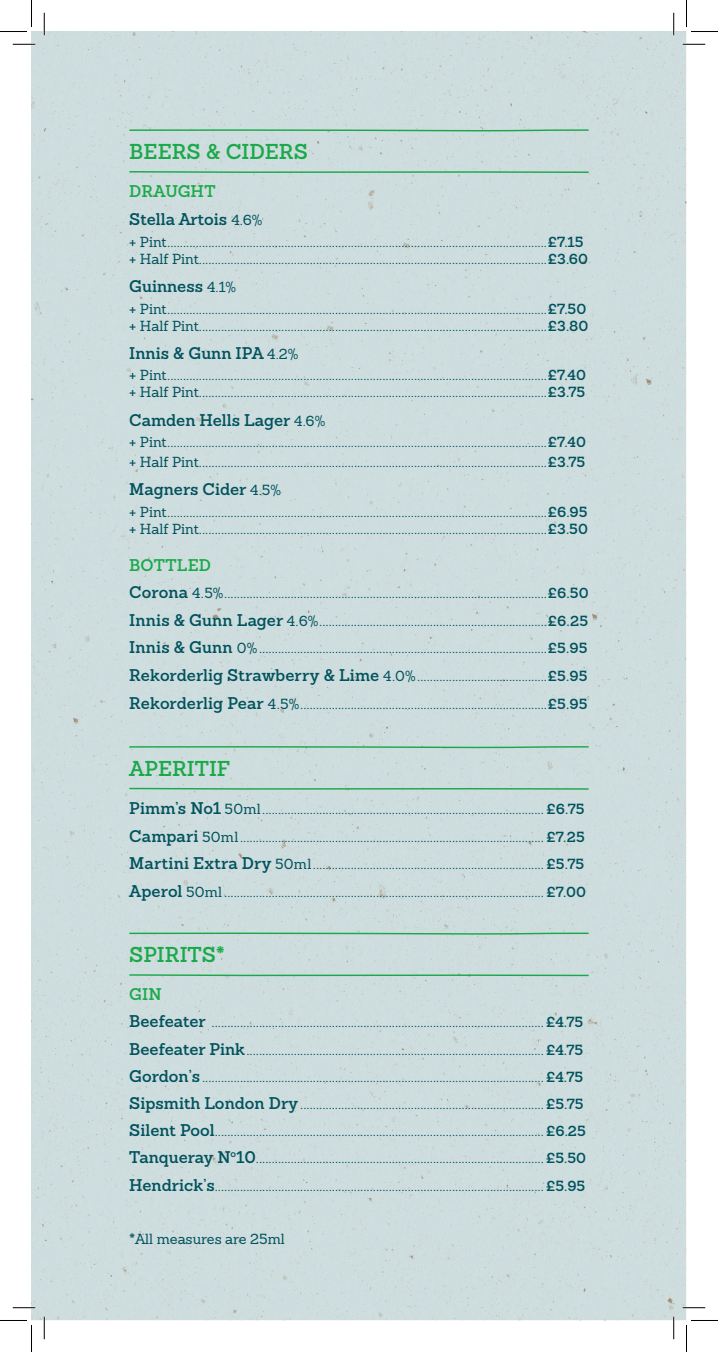
<style>
.page{position:relative;width:718px;height:1352px;background:#fff}
.page>*{position:absolute;margin:0;border:0;box-sizing:border-box;transform-origin:0 0}
.Menu_Category{font:600 21px "Sanchez Slab";color:#1aa94a}
.Beer_Item{font:600 16.5px "Sanchez Slab";color:#00525d}
.Menu_Sub_Category{font:600 16.5px "Sanchez Slab";letter-spacing:.005em;color:#1aa94a}
.Menu_Description_No_Space{font:600 16.5px "Sanchez Slab";letter-spacing:.01em;color:#1aa94a}
.Menu_Description_No_Space-2{font:14.25px/17.1px "Sanchez Slab";color:#00525d}
.Bottled_Beer{font:14.25px "Sanchez Slab";letter-spacing:.01em;color:#00525d}
.Spirits{font:14.25px "Sanchez Slab";color:#00525d}
.Menu_Description{font:14.25px "Sanchez Slab";color:#00525d}
.Spirits_Last{font:14.25px "Sanchez Slab";color:#00525d}
.s1{font-weight:400;font-size:14.25px}
.s2{font-weight:600}
.s3{font-weight:600;font-size:16.5px}
</style>
<div class="page">
<div style="left:32px;top:32px;width:654px;height:1288px;background:#ceddde"></div>
<svg style="left:129px;top:129px;width:461px;height:45px"></svg>
<svg style="left:129px;top:745px;width:461px;height:45px"></svg>
<svg style="left:129px;top:931px;width:461px;height:45px"></svg>
<hr style="left:13px;top:43px;width:22px;height:2px;background:#fff">
<hr style="left:683px;top:43px;width:22px;height:2px;background:#fff">
<hr style="left:13px;top:1306px;width:22px;height:2px;background:#fff">
<hr style="left:683px;top:1306px;width:22px;height:2px;background:#fff">
<hr style="left:43px;top:13px;width:2px;height:22px;background:#fff">
<hr style="left:43px;top:1316px;width:2px;height:23px;background:#fff">
<svg style="left:13px;top:44px;width:22px;height:1px"></svg>
<svg style="left:683px;top:44px;width:22px;height:1px"></svg>
<svg style="left:13px;top:1307px;width:22px;height:1px"></svg>
<svg style="left:683px;top:1307px;width:22px;height:1px"></svg>
<svg style="left:44px;top:13px;width:1px;height:22px"></svg>
<svg style="left:44px;top:1316px;width:1px;height:23px"></svg>
<svg style="left:673px;top:13px;width:1px;height:22px"></svg>
<svg style="left:673px;top:1316px;width:1px;height:23px"></svg>
<svg style="left:0;top:0;width:32px;height:32px"></svg>
<svg style="left:0;top:1320px;width:32px;height:31px"></svg>
<svg style="left:686px;top:0;width:32px;height:32px"></svg>
<svg style="left:686px;top:1320px;width:32px;height:31px"></svg>
<p class="Menu_Category" style="left:129px;top:137px;width:180px">BEERS &amp; CIDERS</p>
<p class="Menu_Sub_Category" style="left:129px;top:180px;width:88px">DRAUGHT</p>
<p class="Beer_Item" style="left:129px;top:208px;width:135px">Stella Artois <span class="s1">4.6%</span></p>
<p class="Menu_Description_No_Space-2" style="left:129px;top:233px;width:460px">+ Pint........................................................................................................................<span class="s2">£7.15 </span>+ Half Pint..............................................................................................................<span class="s2">£3.60</span></p>
<p class="Beer_Item" style="left:129px;top:275px;width:108px">Guinness <span class="s1">4.1%</span></p>
<p class="Menu_Description_No_Space-2" style="left:129px;top:300px;width:461px">+ Pint........................................................................................................................<span class="s2">£7.50 </span>+ Half Pint..............................................................................................................<span class="s2">£3.80</span></p>
<p class="Beer_Item" style="left:129px;top:342px;width:171px">Innis &amp; Gunn IPA <span class="s1">4.2%</span></p>
<p class="Menu_Description_No_Space-2" style="left:129px;top:366px;width:458px">+ Pint........................................................................................................................<span class="s2">£7.40 </span>+ Half Pint..............................................................................................................<span class="s2">£3.75</span></p>
<p class="Beer_Item" style="left:129px;top:409px;width:197px">Camden Hells Lager <span class="s1">4.6%</span></p>
<p class="Menu_Description_No_Space-2" style="left:129px;top:433px;width:458px">+ Pint........................................................................................................................<span class="s2">£7.40</span></p>
<p class="Menu_Description" style="left:129px;top:452px;width:457px">+ Half Pint..............................................................................................................<span class="s2">£3.75</span></p>
<p class="Beer_Item" style="left:129px;top:478px;width:153px">Magners Cider <span class="s1">4.5%</span></p>
<p class="Menu_Description_No_Space-2" style="left:129px;top:503px;width:460px">+ Pint........................................................................................................................<span class="s2">£6.95 </span>+ Half Pint..............................................................................................................<span class="s2">£3.50</span></p>
<p class="Menu_Description_No_Space" style="left:129px;top:553px;width:83px">BOTTLED</p>
<p class="Bottled_Beer" style="left:129px;top:583px;width:461px"><span class="s3">Corona</span> 4.5%......................................................................................................<span class="s2">£6.50</span></p>
<p class="Bottled_Beer" style="left:129px;top:611px;width:460px"><span class="s3">Innis &amp; Gunn Lager</span> 4.6%........................................................................<span class="s2">£6.25</span></p>
<p class="Bottled_Beer" style="left:129px;top:639px;width:460px"><span class="s3">Innis &amp; Gunn</span> 0%...........................................................................................<span class="s2">£5.95</span></p>
<p class="Bottled_Beer" style="left:129px;top:666px;width:460px"><span class="s3">Rekorderlig Strawberry &amp; Lime</span> 4.0%.........................................<span class="s2">£5.95</span></p>
<p class="Bottled_Beer" style="left:129px;top:694px;width:460px"><span class="s3">Rekorderlig Pear</span> 4.5%..............................................................................<span class="s2">£5.95</span></p>
<p class="Menu_Category" style="left:129px;top:754px;width:102px">APERITIF</p>
<p class="Bottled_Beer" style="left:129px;top:799px;width:457px"><span class="s3">Pimm’s No1</span> 50ml......................................................................................... <span class="s2">£6.75</span></p>
<p class="Bottled_Beer" style="left:129px;top:827px;width:457px"><span class="s3">Campari</span> 50ml................................................................................................ <span class="s2">£7.25</span></p>
<p class="Bottled_Beer" style="left:129px;top:854px;width:456px"><span class="s3">Martini Extra Dry</span> 50ml......................................................................... <span class="s2">£5.75</span></p>
<p class="Bottled_Beer" style="left:129px;top:882px;width:458px"><span class="s3">Aperol</span> 50ml..................................................................................................... <span class="s2">£7.00</span></p>
<p class="Menu_Category" style="left:129px;top:940px;width:97px">SPIRITS*</p>
<p class="Menu_Sub_Category" style="left:129px;top:983px;width:34px">GIN</p>
<p class="Spirits" style="left:129px;top:1013px;width:455px"><span class="s3">Beefeater</span> ......................................................................................................... <span class="s2">£4.75</span></p>
<p class="Spirits" style="left:129px;top:1040px;width:455px"><span class="s3">Beefeater Pink</span>.............................................................................................. <span class="s2">£4.75</span></p>
<p class="Spirits" style="left:129px;top:1067px;width:455px"><span class="s3">Gordon’s</span>............................................................................................................ <span class="s2">£4.75</span></p>
<p class="Spirits" style="left:129px;top:1094px;width:456px"><span class="s3">Sipsmith London Dry</span>............................................................................. <span class="s2">£5.75</span></p>
<p class="Spirits" style="left:129px;top:1121px;width:458px"><span class="s3">Silent Pool</span>........................................................................................................ <span class="s2">£6.25</span></p>
<p class="Spirits" style="left:129px;top:1148px;width:458px"><span class="s3">Tanqueray N</span><sup>o</sup><span class="s3">10</span>........................................................................................... <span class="s2">£5.50</span></p>
<p class="Spirits_Last" style="left:129px;top:1176px;width:457px"><span class="s3">Hendrick’s</span>........................................................................................................ <span class="s2">£5.95</span></p>
<p class="Spirits" style="left:129px;top:1229px;width:157px">*All measures are 25ml</p>
</div>
